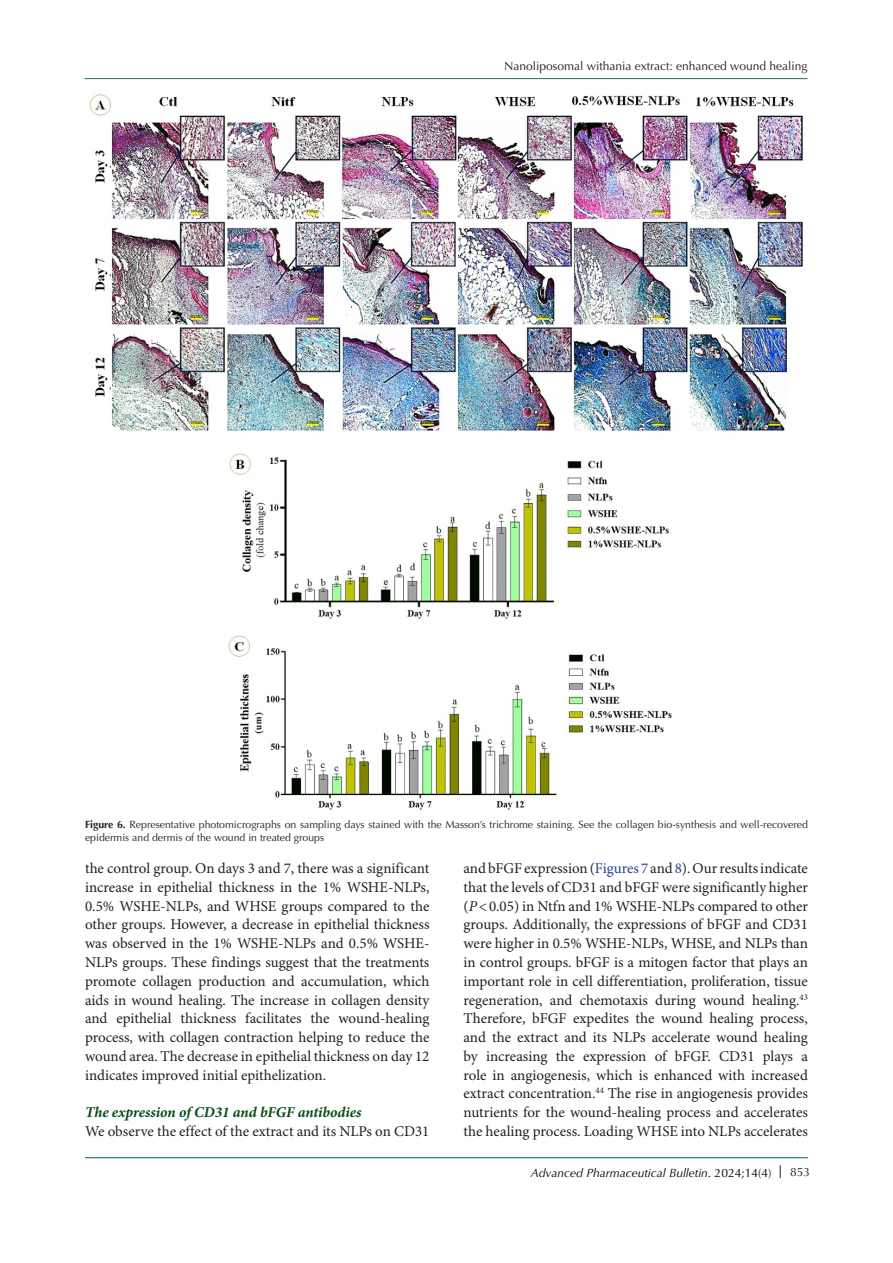
<style>
.page{position:relative;width:893px;height:1263px;background:#fff}
.page>*{position:absolute;margin:0;border:0;box-sizing:border-box;transform-origin:0 0}
.heading_4{font:15px/18.8px "Minion Pro";color:#231f20;text-align:justify}
.heading_4-2{font:italic 700 15px "Minion Pro";color:#054b14}
.t1{font:12px "Optima LT Std";color:#231f20}
.t2{font:italic 12px "Optima LT Std";color:#000}
.t3{font:10.5px/13.5px "Optima LT Std";color:#231f20}
.s1{font-weight:700}
.s2{color:#253f8e}
.s3{font-style:italic}
.s4{font-style:normal}
</style>
<div class="page">
<svg style="left:780px;top:1165px;width:1px;height:13px"></svg>
<hr style="left:85px;top:1157px;width:723px;height:1px;background:#1e7252">
<hr style="left:85px;top:78px;width:722px;height:1px;background:#1e7252">
<img style="left:89px;top:94px;width:714px;height:716px">
<p class="t1" style="left:504px;top:59px;width:305px">Nanoliposomal withania extract: enhanced wound healing</p>
<p class="t3" style="left:85px;top:817px;width:724px"><span class="s1">Figure 6.</span> Representative photomicrographs on sampling days stained with the Masson’s trichrome staining. See the collagen bio-synthesis and well-recovered epidermis and dermis of the wound in treated groups</p>
<p class="heading_4" style="left:85px;top:860px;width:346px">the control group. On days 3 and 7, there was a significant increase in epithelial thickness in the 1% WSHE-NLPs, 0.5% WSHE-NLPs, and WHSE groups compared to the other groups. However, a decrease in epithelial thickness was observed in the 1% WSHE-NLPs and 0.5% WSHE-NLPs groups. These findings suggest that the treatments promote collagen production and accumulation, which aids in wound healing. The increase in collagen density and epithelial thickness facilitates the wound-healing process, with collagen contraction helping to reduce the wound area. The decrease in epithelial thickness on day 12 indicates improved initial epithelization.</p>
<p class="heading_4-2" style="left:85px;top:1101px;width:278px">The expression of CD31 and bFGF antibodies</p>
<p class="heading_4" style="left:85px;top:1122px;width:346px">We observe the effect of the extract and its NLPs on CD31</p>
<p class="heading_4" style="left:463px;top:860px;width:346px">and bFGF expression (<span class="s2">Figures 7</span> and <span class="s2">8</span>). Our results indicate that the levels of CD31 and bFGF were significantly higher (<span class="s3">P</span>&lt;0.05) in Ntfn and 1% WSHE-NLPs compared to other groups. Additionally, the expressions of bFGF and CD31 were higher in 0.5% WSHE-NLPs, WHSE, and NLPs than in control groups. bFGF is a mitogen factor that plays an important role in cell differentiation, proliferation, tissue regeneration, and chemotaxis during wound healing.<sup>43<br></sup>Therefore, bFGF expedites the wound healing process, and the extract and its NLPs accelerate wound healing by increasing the expression of bFGF. CD31 plays a role in angiogenesis, which is enhanced with increased extract concentration.<sup>44</sup> The rise in angiogenesis provides nutrients for the wound-healing process and accelerates the healing process. Loading WHSE into NLPs accelerates</p>
<p class="t2" style="left:531px;top:1165px;width:242px">Advanced Pharmaceutical Bulletin<span class="s4">. 2024;14(4)</span></p>
<p class="t1" style="left:790px;top:1165px;width:22px">853</p>
</div>
